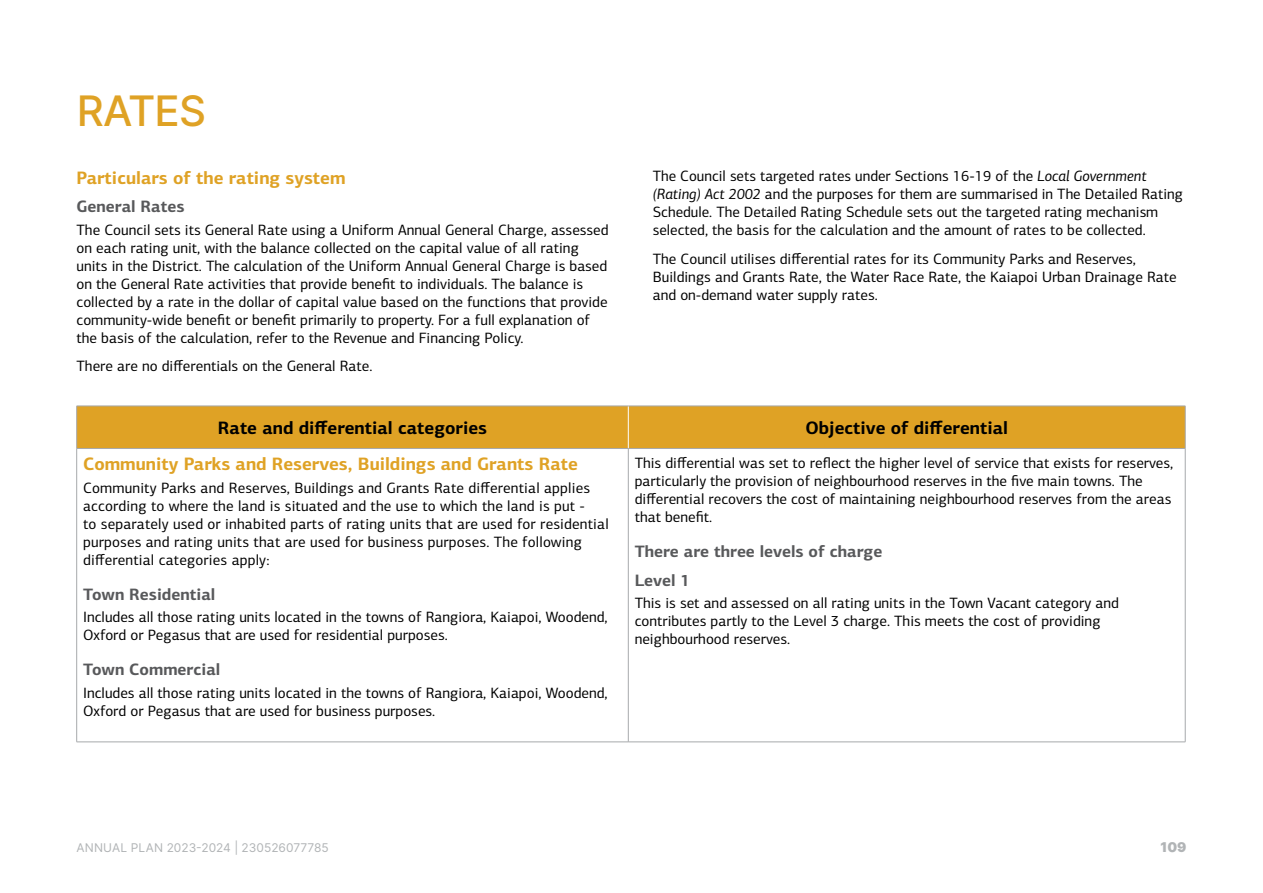
<style>
.page{position:relative;width:1263px;height:893px;background:#fff}
.page>*{position:absolute;margin:0;border:0;box-sizing:border-box;transform-origin:0 0}
.t1{font:500 42px "Inter";letter-spacing:-.02em;color:#dfa225}
.t2{font:700 18px "PF Centro Sans Pro";color:#dfa225}
.t3{font:700 18px "PF Centro Sans Pro";color:#000}
.t4{font:700 16.5px/28.8px "PF Centro Sans Pro";color:#58595b}
.t5{font:15px/18px "PF Centro Sans Pro";color:#000}
.t6{font:900 13.5px "Inter";color:#b1b4b6}
.t7{font:12px "Inter";color:#b1b4b6}
.s1{font-style:italic}
</style>
<div class="page">
<div style="left:77px;top:407px;width:1108px;height:41px;background:#dfa225"></div>
<hr style="left:628px;top:406px;width:1px;height:42px;background:#fff">
<hr style="left:77px;top:406px;width:551px;height:1px;background:#a7a9ac">
<hr style="left:76px;top:406px;width:1px;height:42px;background:#a7a9ac">
<hr style="left:628px;top:406px;width:557px;height:1px;background:#a7a9ac">
<hr style="left:1185px;top:406px;width:1px;height:42px;background:#a7a9ac">
<hr style="left:77px;top:448px;width:551px;height:1px;background:#a7a9ac">
<hr style="left:76px;top:449px;width:1px;height:293px;background:#a7a9ac">
<hr style="left:628px;top:448px;width:557px;height:1px;background:#a7a9ac">
<hr style="left:628px;top:449px;width:1px;height:293px;background:#a7a9ac">
<hr style="left:1185px;top:449px;width:1px;height:293px;background:#a7a9ac">
<hr style="left:77px;top:742px;width:551px;height:1px;background:#a7a9ac">
<hr style="left:628px;top:742px;width:557px;height:1px;background:#a7a9ac">
<h1 class="t1" style="left:77px;top:80px;width:131px">RATES</h1>
<p class="t2" style="left:77px;top:166px;width:271px">Particulars of the rating system</p>
<p class="t4" style="left:77px;top:192px;width:110px">General Rates</p>
<p class="t5" style="left:77px;top:220px;width:534px">The Council sets its General Rate using a Uniform Annual General Charge, assessed on each rating unit, with the balance collected on the capital value of all rating units in the District. The calculation of the Uniform Annual General Charge is based on the General Rate activities that provide benefit to individuals. The balance is collected by a rate in the dollar of capital value based on the functions that provide community-wide benefit or benefit primarily to property. For a full explanation of the basis of the calculation, refer to the Revenue and Financing Policy.</p>
<p class="t5" style="left:77px;top:357px;width:298px">There are no differentials on the General Rate.</p>
<p class="t5" style="left:653px;top:167px;width:532px">The Council sets targeted rates under Sections 16-19 of the <span class="s1">Local Government (Rating) Act 2002</span> and the purposes for them are summarised in The Detailed Rating Schedule. The Detailed Rating Schedule sets out the targeted rating mechanism selected, the basis for the calculation and the amount of rates to be collected.</p>
<p class="t5" style="left:653px;top:250px;width:525px">The Council utilises differential rates for its Community Parks and Reserves,<br>Buildings and Grants Rate, the Water Race Rate, the Kaiapoi Urban Drainage Rate and on-demand water supply rates.</p>
<p class="t3" style="left:218px;top:416px;width:271px">Rate and differential categories</p>
<p class="t3" style="left:805px;top:416px;width:204px">Objective of differential</p>
<p class="t2" style="left:83px;top:453px;width:496px">Community Parks and Reserves, Buildings and Grants Rate</p>
<p class="t5" style="left:83px;top:479px;width:527px">Community Parks and Reserves, Buildings and Grants Rate differential applies according to where the land is situated and the use to which the land is put -<br>to separately used or inhabited parts of rating units that are used for residential purposes and rating units that are used for business purposes. The following differential categories apply:</p>
<p class="t4" style="left:83px;top:580px;width:134px">Town Residential</p>
<p class="t5" style="left:83px;top:608px;width:526px">Includes all those rating units located in the towns of Rangiora, Kaiapoi, Woodend,<br>Oxford or Pegasus that are used for residential purposes.</p>
<p class="t4" style="left:83px;top:655px;width:139px">Town Commercial</p>
<p class="t5" style="left:83px;top:683px;width:526px">Includes all those rating units located in the towns of Rangiora, Kaiapoi, Woodend,<br>Oxford or Pegasus that are used for business purposes.</p>
<p class="t5" style="left:635px;top:454px;width:540px">This differential was set to reflect the higher level of service that exists for reserves, particularly the provision of neighbourhood reserves in the five main towns. The differential recovers the cost of maintaining neighbourhood reserves from the areas that benefit.</p>
<p class="t4" style="left:635px;top:537px;width:249px">There are three levels of charge<br>Level 1</p>
<p class="t5" style="left:635px;top:594px;width:486px">This is set and assessed on all rating units in the Town Vacant category and contributes partly to the Level 3 charge. This meets the cost of providing neighbourhood reserves.</p>
<p class="t7" style="left:77px;top:839px;width:254px">ANNUAL PLAN 2023-2024 | 230526077785</p>
<p class="t6" style="left:1160px;top:837px;width:27px">109</p>
</div>
